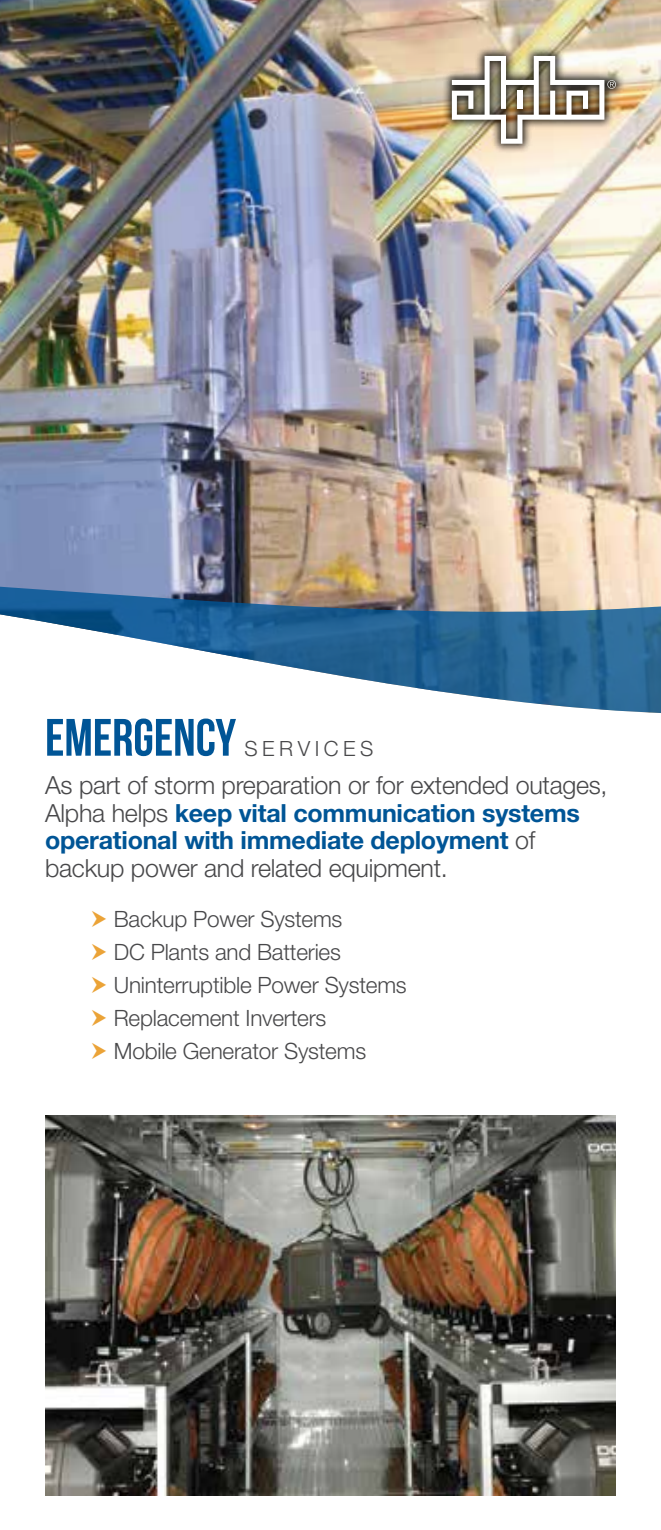
<style>
.page{position:relative;width:661px;height:1530px;background:#fff}
.page>*{position:absolute;margin:0;border:0;box-sizing:border-box;transform-origin:0 0}
.t1{font:52.5px "Bebas Neue";color:#005596}
.t2{font:300 25px/27.5px "Helvetica Neue LT Std";letter-spacing:-.01em;color:#48484a}
.t3{font:300 22.5px/33px "Helvetica Neue LT Std";letter-spacing:-.01em;color:#48484a}
.t4{font:300 21px "Helvetica Neue LT Std";letter-spacing:.215em;color:#48484a}
.s1{font-weight:700;color:#005596}
</style>
<div class="page">
<img style="left:0;top:0;width:660px;height:538px">
<img style="left:45px;top:1116px;width:570px;height:379px">
<img style="left:0;top:538px;width:660px;height:175px">
<div style="left:441px;top:46px;width:184px;height:108px;background:#000;opacity:.8"></div>
<img style="left:451px;top:56px;width:164px;height:88px">
<h1 class="t1" style="left:45px;top:709px;width:192px">EMERGENCY</h1>
<p class="t4" style="left:244px;top:735px;width:130px">SERVICES</p>
<p class="t2" style="left:45px;top:771px;width:563px">As part of storm preparation or for extended outages, Alpha helps <span class="s1">keep vital communication systems operational with immediate deployment</span> of backup power and related equipment.</p>
<p class="t3" style="left:114px;top:902px;width:294px">Backup Power Systems<br>DC Plants and Batteries<br>Uninterruptible Power Systems<br>Replacement Inverters<br>Mobile Generator Systems</p>
</div>
